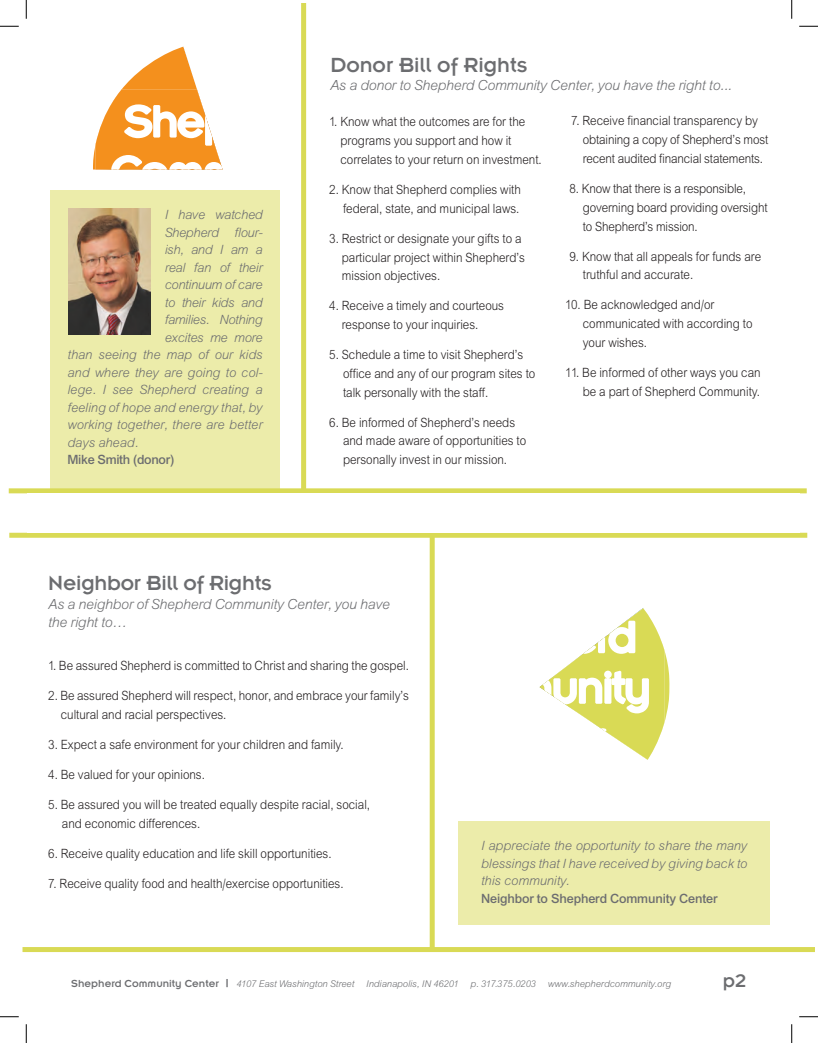
<style>
.page{position:relative;width:818px;height:1043px;background:#fff}
.page>*{position:absolute;margin:0;border:0;box-sizing:border-box;transform-origin:0 0}
.t1{font:22.5px "Insignia";letter-spacing:-.01em;color:#6c6d70}
.t2{font:20px "Insignia";color:#6c6d70}
.t3{font:15px/18.8px "Arial Lgt Itl";letter-spacing:-.01em;color:#6c6d70}
.t4{font:13.75px/18.8px "Arial Lgt";color:#231f20;scale:.91 1}
.t5{font:13.75px/17.5px "Arial Lgt Itl";color:#6c6d70;text-align:justify}
.t6{font:13.75px "Arial Lgt Itl";letter-spacing:-.02em;color:#6c6d70}
.t7{font:13.75px "Arial Mdm";letter-spacing:-.01em;color:#6c6d70}
.t8{font:10px "Arial Lgt Itl";color:#6c6d70}
.s1{font-family:"Insignia";font-size:11.25px}
.s2{font-family:"Insignia";font-size:12.5px}
</style>
<div class="page">
<div style="left:22px;top:947px;width:792px;height:5px;background:#d9da55"></div>
<div style="left:9px;top:488px;width:797px;height:5px;background:#d9da55"></div>
<div style="left:9px;top:532px;width:798px;height:6px;background:#d9da55"></div>
<div style="left:301px;top:4px;width:5px;height:532px;background:#d9da55"></div>
<div style="left:429px;top:510px;width:5px;height:439px;background:#d9da55"></div>
<div style="left:27px;top:493px;width:772px;height:40px;background:#fff"></div>
<div style="left:50px;top:190px;width:229px;height:300px;background:#ececaa"></div>
<img style="left:69px;top:208px;width:81px;height:126px">
<div style="left:458px;top:821px;width:311px;height:103px;background:#ececaa"></div>
<svg style="left:93px;top:46px;width:129px;height:123px"></svg>
<svg style="left:539px;top:608px;width:130px;height:152px"></svg>
<svg style="left:0;top:25px;width:19px;height:2px"></svg>
<svg style="left:799px;top:25px;width:19px;height:2px"></svg>
<svg style="left:0;top:1016px;width:19px;height:1px"></svg>
<svg style="left:799px;top:1016px;width:19px;height:1px"></svg>
<svg style="left:25px;top:0;width:2px;height:19px"></svg>
<svg style="left:25px;top:1024px;width:2px;height:18px"></svg>
<svg style="left:791px;top:0;width:1px;height:19px"></svg>
<svg style="left:791px;top:1024px;width:1px;height:18px"></svg>
<p class="t6" style="left:165px;top:205px;width:99px">I have watched</p>
<p class="t6" style="left:165px;top:223px;width:99px">Shepherd flour-</p>
<p class="t5" style="left:165px;top:242px;width:99px">ish, and I am a</p>
<p class="t6" style="left:165px;top:258px;width:99px">real fan of their</p>
<p class="t6" style="left:165px;top:275px;width:99px">continuum of care</p>
<p class="t6" style="left:165px;top:293px;width:99px">to their kids and</p>
<p class="t6" style="left:165px;top:310px;width:99px">families. Nothing</p>
<p class="t6" style="left:165px;top:328px;width:99px">excites me more</p>
<p class="t5" style="left:67px;top:347px;width:197px">than seeing the map of our kids</p>
<p class="t5" style="left:67px;top:364px;width:197px">and where they are going to col-</p>
<p class="t5" style="left:67px;top:382px;width:197px">lege. I see Shepherd creating a</p>
<p class="t5" style="left:67px;top:399px;width:197px">feeling of hope and energy that, by</p>
<p class="t5" style="left:67px;top:417px;width:197px">working together, there are better</p>
<p class="t5" style="left:67px;top:434px;width:72px">days ahead.</p>
<p class="t7" style="left:67px;top:450px;width:108px">Mike Smith (donor)</p>
<h1 class="t1" style="left:330px;top:53px;width:198px">Donor Bill of Rights</h1>
<p class="t3" style="left:330px;top:77px;width:403px">As a donor to Shepherd Community Center, you have the right to...</p>
<p class="t4" style="left:582px;top:113px;width:205px;text-indent:-12px">7. Receive financial transparency by obtaining a copy of Shepherd’s most recent audited financial statements.</p>
<p class="t4" style="left:582px;top:180px;width:205px;text-indent:-13px">8. Know that there is a responsible, governing board providing oversight to Shepherd’s mission.</p>
<p class="t4" style="left:582px;top:248px;width:197px;text-indent:-13px">9. Know that all appeals for funds are truthful and accurate.</p>
<p class="t4" style="left:582px;top:296px;width:188px;text-indent:-18px">10. Be acknowledged and/or communicated with according to your wishes.</p>
<p class="t4" style="left:565px;top:364px;width:216px;text-align:right">11. Be informed of other ways you can be a part of Shepherd Community.</p>
<p class="t4" style="left:340px;top:114px;width:223px;text-indent:-11px">1. Know what the outcomes are for the programs you support and how it correlates to your return on investment.</p>
<p class="t4" style="left:329px;top:181px;width:212px;text-align:right">2. Know that Shepherd complies with federal, state, and municipal laws.</p>
<p class="t4" style="left:342px;top:230px;width:203px;text-indent:-12px">3. Restrict or designate your gifts to a particular project within Shepherd’s mission objectives.</p>
<p class="t4" style="left:342px;top:297px;width:180px;text-indent:-12px">4. Receive a timely and courteous response to your inquiries.</p>
<p class="t4" style="left:343px;top:346px;width:213px;text-indent:-14px">5. Schedule a time to visit Shepherd’s office and any of our program sites to talk personally with the staff.</p>
<p class="t4" style="left:343px;top:414px;width:203px;text-indent:-14px">6. Be informed of Shepherd’s needs and made aware of opportunities to personally invest in our mission.</p>
<h1 class="t1" style="left:48px;top:571px;width:225px">Neighbor Bill of Rights</h1>
<p class="t3" style="left:48px;top:595px;width:343px">As a neighbor of Shepherd Community Center, you have the right to…</p>
<p class="t4" style="left:48px;top:657px;width:398px">1. Be assured Shepherd is committed to Christ and sharing the gospel.</p>
<p class="t4" style="left:61px;top:687px;width:384px;text-indent:-12px">2. Be assured Shepherd will respect, honor, and embrace your family’s cultural and racial perspectives.</p>
<p class="t4" style="left:48px;top:736px;width:326px">3. Expect a safe environment for your children and family.</p>
<p class="t4" style="left:48px;top:766px;width:174px">4. Be valued for your opinions.</p>
<p class="t4" style="left:62px;top:796px;width:340px;text-indent:-14px">5. Be assured you will be treated equally despite racial, social, and economic differences.</p>
<p class="t4" style="left:48px;top:845px;width:313px">6. Receive quality education and life skill opportunities.</p>
<p class="t4" style="left:48px;top:875px;width:326px">7. Receive quality food and health/exercise opportunities.</p>
<p class="t5" style="left:481px;top:838px;width:268px">I appreciate the opportunity to share the many blessings that I have received by giving back to this community.</p>
<p class="t7" style="left:481px;top:889px;width:238px">Neighbor to Shepherd Community Center</p>
<p class="t8" style="left:71px;top:976px;width:601px"><span class="s1">Shepherd Community Center</span> <span class="s2">|</span> 4107 East Washington Street Indianapolis, IN 46201 p. 317.375.0203 www.shepherdcommunity.org</p>
<h2 class="t2" style="left:722px;top:970px;width:25px">p2</h2>
</div>
